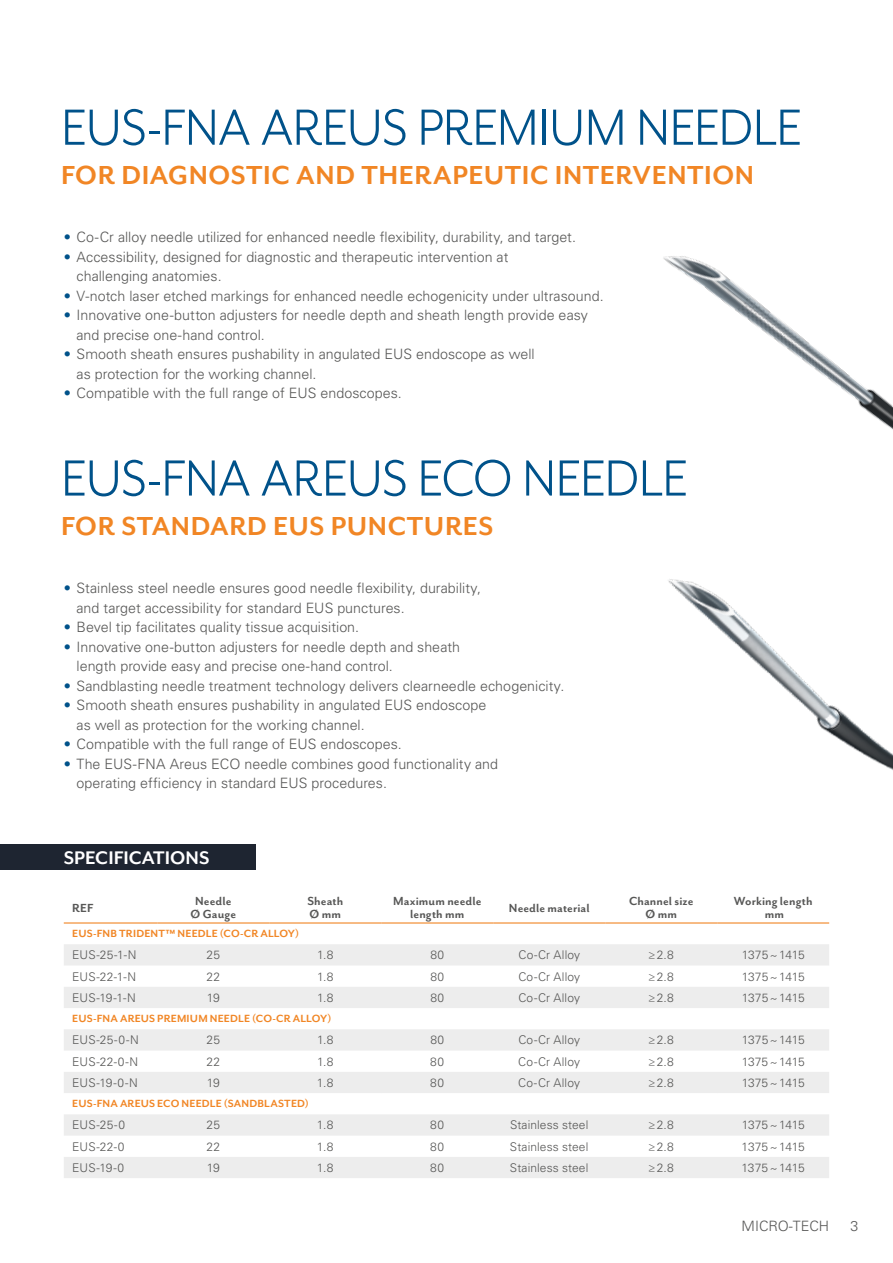
<style>
.page{position:relative;width:893px;height:1263px;background:#fff}
.page>*{position:absolute;margin:0;border:0;box-sizing:border-box;transform-origin:0 0}
.t1{font:58.5px "Mr Eaves San OT";letter-spacing:-.01em;color:#00528a}
.t2{font:700 30px "Mr Eaves San OT";letter-spacing:.02em;color:#f18625}
.t3{font:700 21px "Mr Eaves San OT";color:#fff}
.t4{font:300 14.25px/19.5px "Univers LT Std";color:#575756}
.t5{font:700 13.5px/13.5px "Mr Eaves San OT";letter-spacing:.005em;color:#575756;text-align:center}
.t6{font:300 12px "Univers LT Std";letter-spacing:.01em;color:#575756}
.t7{font:700 12px "Mr Eaves San OT";letter-spacing:.015em;color:#f18625}
.t8{font:300 12px "Univers LT Std";letter-spacing:-.03em;color:#575756}
.s1{color:#00528a}
</style>
<div class="page">
<img style="left:663px;top:256px;width:230px;height:174px">
<img style="left:668px;top:579px;width:225px;height:191px">
<svg style="left:64px;top:944px;width:765px;height:234px;fill:#ededed"></svg>
<hr style="left:64px;top:922px;width:93px;height:1px;background:#f18625">
<hr style="left:157px;top:922px;width:112px;height:1px;background:#f18625">
<hr style="left:269px;top:922px;width:112px;height:1px;background:#f18625">
<hr style="left:381px;top:922px;width:112px;height:1px;background:#f18625">
<hr style="left:493px;top:922px;width:112px;height:1px;background:#f18625">
<hr style="left:605px;top:922px;width:112px;height:1px;background:#f18625">
<hr style="left:717px;top:922px;width:112px;height:1px;background:#f18625">
<div style="left:0;top:844px;width:255px;height:25px;background:#1e2531"></div>
<h1 class="t1" style="left:61px;top:96px;width:743px">EUS-FNA AREUS PREMIUM NEEDLE</h1>
<h2 class="t2" style="left:61px;top:158px;width:694px">FOR DIAGNOSTIC AND THERAPEUTIC INTERVENTION</h2>
<p class="t4" style="left:64px;top:227px;width:514px"><span class="s1">•</span> Co-Cr alloy needle utilized for enhanced needle flexibility, durability, and target.</p>
<p class="t4" style="left:77px;top:247px;width:433px;text-indent:-13px"><span class="s1">•</span> Accessibility, designed for diagnostic and therapeutic intervention at challenging anatomies.</p>
<p class="t4" style="left:64px;top:286px;width:541px"><span class="s1">•</span> V-notch laser etched markings for enhanced needle echogenicity under ultrasound.</p>
<p class="t4" style="left:77px;top:305px;width:513px;text-indent:-13px"><span class="s1">•</span> Innovative one-button adjusters for needle depth and sheath length provide easy and precise one-hand control.</p>
<p class="t4" style="left:77px;top:344px;width:460px;text-indent:-13px"><span class="s1">•</span> Smooth sheath ensures pushability in angulated EUS endoscope as well as protection for the working channel.</p>
<p class="t4" style="left:64px;top:383px;width:340px"><span class="s1">•</span> Compatible with the full range of EUS endoscopes.</p>
<h1 class="t1" style="left:61px;top:446px;width:629px">EUS-FNA AREUS ECO NEEDLE</h1>
<h2 class="t2" style="left:61px;top:509px;width:434px">FOR STANDARD EUS PUNCTURES</h2>
<p class="t4" style="left:77px;top:578px;width:406px;text-indent:-13px"><span class="s1">•</span> Stainless steel needle ensures good needle flexibility, durability, and target accessibility for standard EUS punctures.</p>
<p class="t4" style="left:64px;top:617px;width:297px"><span class="s1">•</span> Bevel tip facilitates quality tissue acquisition.</p>
<p class="t4" style="left:77px;top:637px;width:385px;text-indent:-13px"><span class="s1">•</span> Innovative one-button adjusters for needle depth and sheath length provide easy and precise one-hand control.</p>
<p class="t4" style="left:64px;top:676px;width:502px"><span class="s1">•</span> Sandblasting needle treatment technology delivers clearneedle echogenicity.</p>
<p class="t4" style="left:77px;top:695px;width:411px;text-indent:-13px"><span class="s1">•</span> Smooth sheath ensures pushability in angulated EUS endoscope as well as protection for the working channel.</p>
<p class="t4" style="left:64px;top:734px;width:340px"><span class="s1">•</span> Compatible with the full range of EUS endoscopes.</p>
<p class="t4" style="left:77px;top:754px;width:423px;text-indent:-13px"><span class="s1">•</span> The EUS-FNA Areus ECO needle combines good functionality and operating efficiency in standard EUS procedures.</p>
<h3 class="t3" style="left:64px;top:846px;width:147px">SPECIFICATIONS</h3>
<p class="t5" style="left:72px;top:901px;width:23px">REF</p>
<p class="t5" style="left:191px;top:894px;width:47px">Needle<br>Ø Gauge</p>
<p class="t5" style="left:307px;top:894px;width:37px;text-align:left">Sheath<br>Ø mm</p>
<p class="t5" style="left:393px;top:894px;width:90px">Maximum needle length mm</p>
<p class="t5" style="left:509px;top:901px;width:82px">Needle material</p>
<p class="t5" style="left:629px;top:894px;width:66px">Channel size<br>Ø mm</p>
<p class="t5" style="left:734px;top:894px;width:80px">Working length mm</p>
<p class="t7" style="left:72px;top:927px;width:229px">EUS-FNB TRIDENT™ NEEDLE (CO-CR ALLOY)</p>
<p class="t6" style="left:72px;top:948px;width:66px">EUS-25-1-N</p>
<p class="t6" style="left:207px;top:948px;width:15px">25</p>
<p class="t6" style="left:317px;top:948px;width:18px">1.8</p>
<p class="t6" style="left:430px;top:948px;width:15px">80</p>
<p class="t6" style="left:518px;top:948px;width:63px">Co-Cr Alloy</p>
<p class="t6" style="left:649px;top:948px;width:27px">≥2.8</p>
<p class="t8" style="left:742px;top:948px;width:65px">1375~1415</p>
<p class="t6" style="left:72px;top:969px;width:65px">EUS-22-1-N</p>
<p class="t6" style="left:206px;top:969px;width:15px">22</p>
<p class="t6" style="left:317px;top:969px;width:18px">1.8</p>
<p class="t6" style="left:430px;top:969px;width:15px">80</p>
<p class="t6" style="left:518px;top:969px;width:63px">Co-Cr Alloy</p>
<p class="t6" style="left:649px;top:969px;width:27px">≥2.8</p>
<p class="t8" style="left:742px;top:969px;width:65px">1375~1415</p>
<p class="t6" style="left:72px;top:990px;width:65px">EUS-19-1-N</p>
<p class="t6" style="left:207px;top:990px;width:15px">19</p>
<p class="t6" style="left:317px;top:990px;width:18px">1.8</p>
<p class="t6" style="left:430px;top:990px;width:15px">80</p>
<p class="t6" style="left:518px;top:990px;width:63px">Co-Cr Alloy</p>
<p class="t6" style="left:648px;top:990px;width:27px">≥2.8</p>
<p class="t8" style="left:742px;top:990px;width:65px">1375~1415</p>
<p class="t7" style="left:72px;top:1012px;width:261px">EUS-FNA AREUS PREMIUM NEEDLE (CO-CR ALLOY)</p>
<p class="t6" style="left:72px;top:1033px;width:68px">EUS-25-0-N</p>
<p class="t6" style="left:207px;top:1033px;width:15px">25</p>
<p class="t6" style="left:317px;top:1033px;width:18px">1.8</p>
<p class="t6" style="left:430px;top:1033px;width:15px">80</p>
<p class="t6" style="left:518px;top:1033px;width:63px">Co-Cr Alloy</p>
<p class="t6" style="left:648px;top:1033px;width:27px">≥2.8</p>
<p class="t8" style="left:742px;top:1033px;width:65px">1375~1415</p>
<p class="t6" style="left:72px;top:1054px;width:67px">EUS-22-0-N</p>
<p class="t6" style="left:206px;top:1054px;width:15px">22</p>
<p class="t6" style="left:317px;top:1054px;width:18px">1.8</p>
<p class="t6" style="left:430px;top:1054px;width:15px">80</p>
<p class="t6" style="left:518px;top:1054px;width:63px">Co-Cr Alloy</p>
<p class="t6" style="left:648px;top:1054px;width:27px">≥2.8</p>
<p class="t8" style="left:742px;top:1054px;width:65px">1375~1415</p>
<p class="t6" style="left:72px;top:1075px;width:67px">EUS-19-0-N</p>
<p class="t6" style="left:207px;top:1075px;width:15px">19</p>
<p class="t6" style="left:317px;top:1075px;width:18px">1.8</p>
<p class="t6" style="left:430px;top:1075px;width:15px">80</p>
<p class="t6" style="left:518px;top:1075px;width:63px">Co-Cr Alloy</p>
<p class="t6" style="left:648px;top:1075px;width:27px">≥2.8</p>
<p class="t8" style="left:742px;top:1075px;width:65px">1375~1415</p>
<p class="t7" style="left:72px;top:1097px;width:238px">EUS-FNA AREUS ECO NEEDLE (SANDBLASTED)</p>
<p class="t6" style="left:72px;top:1118px;width:54px">EUS-25-0</p>
<p class="t6" style="left:207px;top:1118px;width:15px">25</p>
<p class="t6" style="left:317px;top:1118px;width:18px">1.8</p>
<p class="t6" style="left:430px;top:1118px;width:15px">80</p>
<p class="t6" style="left:510px;top:1118px;width:80px">Stainless steel</p>
<p class="t6" style="left:648px;top:1118px;width:27px">≥2.8</p>
<p class="t8" style="left:742px;top:1118px;width:65px">1375~1415</p>
<p class="t6" style="left:72px;top:1139px;width:54px">EUS-22-0</p>
<p class="t6" style="left:206px;top:1139px;width:15px">22</p>
<p class="t6" style="left:317px;top:1139px;width:18px">1.8</p>
<p class="t6" style="left:430px;top:1139px;width:15px">80</p>
<p class="t6" style="left:510px;top:1139px;width:80px">Stainless steel</p>
<p class="t6" style="left:648px;top:1139px;width:27px">≥2.8</p>
<p class="t8" style="left:742px;top:1139px;width:65px">1375~1415</p>
<p class="t6" style="left:72px;top:1160px;width:54px">EUS-19-0</p>
<p class="t6" style="left:207px;top:1160px;width:15px">19</p>
<p class="t6" style="left:317px;top:1160px;width:18px">1.8</p>
<p class="t6" style="left:430px;top:1160px;width:15px">80</p>
<p class="t6" style="left:510px;top:1160px;width:80px">Stainless steel</p>
<p class="t6" style="left:648px;top:1160px;width:27px">≥2.8</p>
<p class="t8" style="left:742px;top:1160px;width:65px">1375~1415</p>
<p class="t4" style="left:742px;top:1216px;width:89px">MICRO-TECH</p>
<p class="t4" style="left:850px;top:1216px;width:9px">3</p>
</div>
